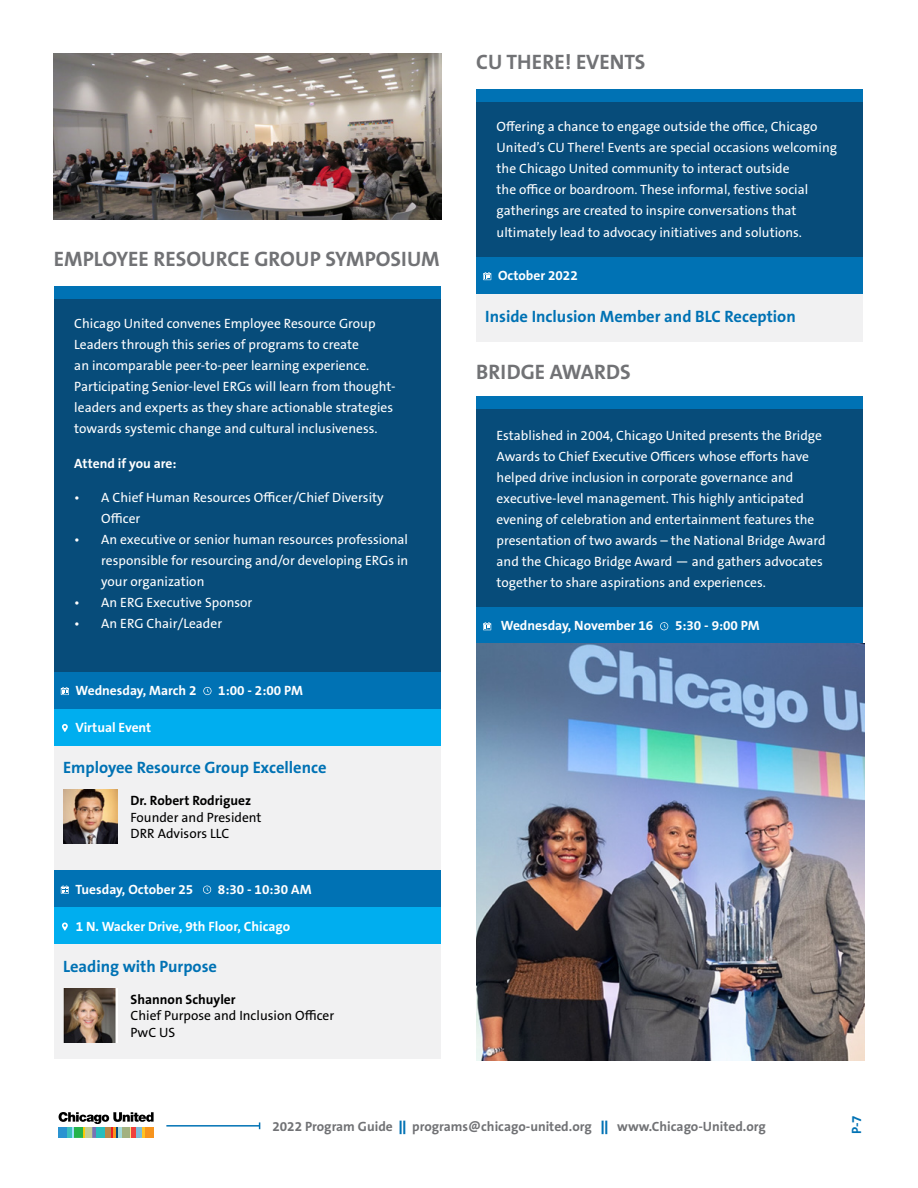
<style>
.page{position:relative;width:918px;height:1188px;background:#fff}
.page>*{position:absolute;margin:0;border:0;box-sizing:border-box;transform-origin:0 0}
.t1{font:700 21px "The Sans B W7";color:#717275}
.t2{font:700 16.5px "The Sans B W7";color:#0072b4}
.t3{font:13.5px/21px "The Sans B W5 Plain";color:#fff}
.t4{font:700 13.5px "The Sans B W7";color:#fff}
.t5{font:13.5px/16.2px "The Sans B W5 Plain";color:#000}
.t6{font:700 13.5px "The Sans B W7";color:#717275}
.t7{font:700 13.5px "The Sans B W7";color:#000}
.t8{font:700 13.5px "The Sans B W7";color:#0072b4}
.s1{font-family:"The Sans B W9";font-weight:900;color:#0072b4}
</style>
<div class="page">
<div style="left:476px;top:409px;width:387px;height:198px;background:#074c7a"></div>
<div style="left:54px;top:673px;width:387px;height:386px;background:#f1f1f2"></div>
<div style="left:54px;top:298px;width:387px;height:374px;background:#074c7a"></div>
<div style="left:54px;top:672px;width:387px;height:37px;background:#0072b4"></div>
<svg style="left:61px;top:687px;width:8px;height:8px"></svg>
<svg style="left:203px;top:687px;width:9px;height:8px"></svg>
<div style="left:54px;top:870px;width:387px;height:37px;background:#0072b4"></div>
<svg style="left:61px;top:886px;width:8px;height:8px"></svg>
<svg style="left:203px;top:886px;width:8px;height:8px"></svg>
<img style="left:63px;top:790px;width:54px;height:54px">
<img style="left:63px;top:989px;width:54px;height:54px">
<div style="left:54px;top:286px;width:387px;height:13px;background:#0072b4"></div>
<div style="left:54px;top:709px;width:387px;height:37px;background:#00aeef"></div>
<svg style="left:62px;top:724px;width:6px;height:8px"></svg>
<div style="left:54px;top:907px;width:387px;height:37px;background:#00aeef"></div>
<svg style="left:62px;top:923px;width:6px;height:8px"></svg>
<div style="left:476px;top:607px;width:387px;height:37px;background:#0072b4"></div>
<svg style="left:483px;top:622px;width:8px;height:8px"></svg>
<svg style="left:660px;top:622px;width:8px;height:8px"></svg>
<div style="left:476px;top:397px;width:387px;height:12px;background:#0072b4"></div>
<div style="left:476px;top:294px;width:387px;height:47px;background:#f1f1f2"></div>
<div style="left:476px;top:101px;width:387px;height:156px;background:#074c7a"></div>
<div style="left:476px;top:257px;width:387px;height:37px;background:#0072b4"></div>
<svg style="left:483px;top:272px;width:8px;height:8px"></svg>
<div style="left:476px;top:90px;width:387px;height:12px;background:#0072b4"></div>
<img style="left:476px;top:644px;width:388px;height:417px">
<img style="left:54px;top:54px;width:388px;height:165px">
<hr style="left:166px;top:1125px;width:94px;height:2px;background:#0072b4">
<svg style="left:59px;top:1112px;width:95px;height:25px"></svg>
<hr style="left:68px;top:1127px;width:4px;height:10px;background:#3cbfbe">
<h1 class="t1" style="left:54px;top:245px;width:387px">EMPLOYEE RESOURCE GROUP SYMPOSIUM</h1>
<p class="t3" style="left:74px;top:313px;width:323px">Chicago United convenes Employee Resource Group Leaders through this series of programs to create<br>an incomparable peer-to-peer learning experience.<br>Participating Senior-level ERGs will learn from thought&shy;leaders and experts as they share actionable strategies towards systemic change and cultural inclusiveness.</p>
<p class="t4" style="left:74px;top:454px;width:104px">Attend if you are:</p>
<p class="t3" style="left:101px;top:487px;width:284px;text-indent:-27px">• A Chief Human Resources Officer/Chief Diversity<br>Officer</p>
<p class="t3" style="left:101px;top:529px;width:309px;text-align:justify;text-indent:-27px">• An executive or senior human resources professional responsible for resourcing and/or developing ERGs in your organization</p>
<p class="t3" style="left:74px;top:592px;width:180px">• An ERG Executive Sponsor</p>
<p class="t3" style="left:74px;top:613px;width:149px">• An ERG Chair/Leader</p>
<p class="t4" style="left:75px;top:682px;width:123px">Wednesday, March 2</p>
<p class="t4" style="left:218px;top:682px;width:86px">1:00 - 2:00 PM</p>
<p class="t4" style="left:75px;top:719px;width:77px">Virtual Event</p>
<p class="t2" style="left:63px;top:757px;width:265px">Employee Resource Group Excellence</p>
<p class="t7" style="left:131px;top:792px;width:122px">Dr. Robert Rodriguez</p>
<p class="t5" style="left:131px;top:809px;width:133px">Founder and President<br>DRR Advisors LLC</p>
<p class="t4" style="left:75px;top:880px;width:119px">Tuesday, October 25</p>
<p class="t4" style="left:218px;top:880px;width:95px">8:30 - 10:30 AM</p>
<p class="t4" style="left:76px;top:917px;width:216px">1 N. Wacker Drive, 9th Floor, Chicago</p>
<p class="t2" style="left:63px;top:956px;width:156px">Leading with Purpose</p>
<p class="t7" style="left:131px;top:991px;width:107px">Shannon Schuyler</p>
<p class="t5" style="left:131px;top:1008px;width:205px">Chief Purpose and Inclusion Officer<br>PwC US</p>
<h1 class="t1" style="left:476px;top:49px;width:171px">CU THERE! EVENTS</h1>
<p class="t3" style="left:497px;top:116px;width:342px">Offering a chance to engage outside the office, Chicago United’s CU There! Events are special occasions welcoming the Chicago United community to interact outside<br>the office or boardroom. These informal, festive social gatherings are created to inspire conversations that ultimately lead to advocacy initiatives and solutions.</p>
<p class="t4" style="left:498px;top:267px;width:81px">October 2022</p>
<p class="t2" style="left:485px;top:306px;width:312px">Inside Inclusion Member and BLC Reception</p>
<h1 class="t1" style="left:476px;top:358px;width:156px">BRIDGE AWARDS</h1>
<p class="t3" style="left:497px;top:425px;width:330px">Established in 2004, Chicago United presents the Bridge Awards to Chief Executive Officers whose efforts have helped drive inclusion in corporate governance and executive-level management. This highly anticipated evening of celebration and entertainment features the presentation of two awards – the National Bridge Award and the Chicago Bridge Award — and gathers advocates together to share aspirations and experiences.</p>
<p class="t4" style="left:501px;top:617px;width:154px">Wednesday, November 16</p>
<p class="t4" style="left:675px;top:617px;width:86px">5:30 - 9:00 PM</p>
<p class="t6" style="left:272px;top:1118px;width:495px">2022 Program Guide <span class="s1">||</span> programs@chicago-united.org <span class="s1">||</span> www.Chicago-United.org</p>
<p class="t8" style="left:848px;top:1134px;width:20px;rotate:-90deg">P-7</p>
</div>
